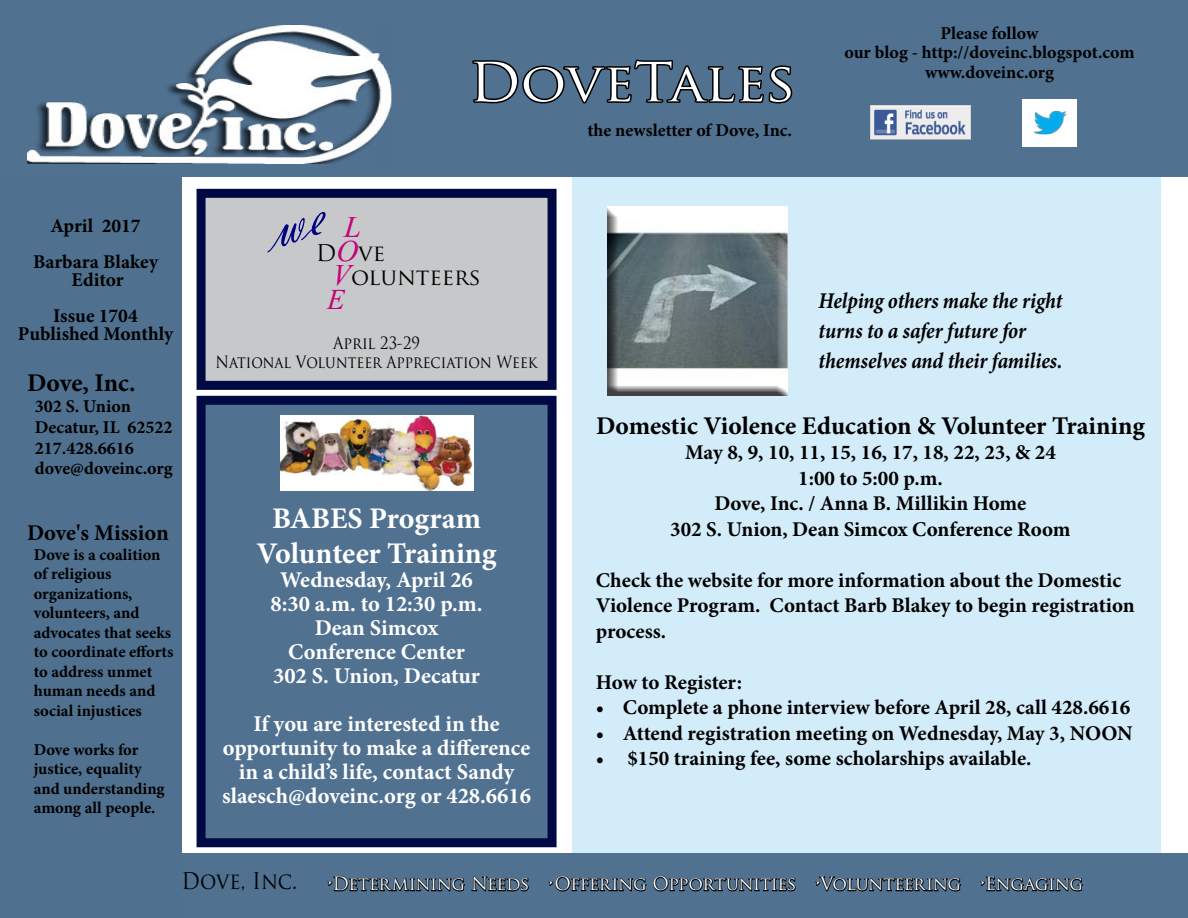
<style>
.page{position:relative;width:1188px;height:918px;background:#fff}
.page>*{position:absolute;margin:0;border:0;box-sizing:border-box;transform-origin:0 0}
.t1{font:52.5px "Trajan Pro";color:#fff;scale:1.08 1}
.t2{font:37.5px "Vijaya";color:#c5007c}
.t3{font:36px "Vijaya";color:#c5007c}
.t4{font:700 30px/34.5px "Minion Pro";letter-spacing:-.005em;color:#fff;text-align:center}
.t5{font:700 25.5px "Minion Pro";letter-spacing:-.005em;color:#000}
.t6{font:700 22.5px/24px "Minion Pro";color:#fff;text-align:center}
.t7{font:italic 700 22.5px/30px "Minion Pro";letter-spacing:-.005em;color:#000;scale:.9 1}
.t8{font:22.5px/24px "Trajan Pro";color:#000}
.t9{font:700 22.5px "Minion Pro";color:#000}
.t10{font:22.5px "Trajan Pro";color:#000;scale:.9 1}
.t11{font:700 21px/25.5px "Minion Pro";color:#000;text-align:center}
.t12{font:700 19.5px/36px "Minion Pro";color:#000;text-align:center}
.t13{font:700 18px/20.5px "Minion Pro";color:#000;text-align:center}
.t14{font:18px "Trajan Pro";letter-spacing:-.015em;color:#fff}
.t15{font:700 16.5px/19.5px "Minion Pro";color:#000}
.t16{font:16.5px/19.5px "Trajan Pro";color:#000;text-align:center;scale:.9 1}
.s1{font-family:"Vijaya";font-size:37.5px;color:#c5007c}
</style>
<div class="page">
<div style="left:197px;top:189px;width:360px;height:201px;background:#c7c8ca;border:9px solid #000943"></div>
<div style="left:572px;top:176px;width:589px;height:691px;background:#d3ecf9"></div>
<div style="left:0;top:0;width:181px;height:918px;background:#4f708e"></div>
<div style="left:0;top:0;width:1188px;height:176px;background:#507190"></div>
<svg style="left:472px;top:59px;width:321px;height:45px"></svg>
<img style="left:1023px;top:99px;width:54px;height:47px">
<img style="left:870px;top:106px;width:101px;height:34px">
<img style="left:27px;top:26px;width:365px;height:138px">
<div style="left:181px;top:854px;width:1007px;height:64px;background:#507190"></div>
<svg style="left:327px;top:847px;width:203px;height:45px"></svg>
<svg style="left:548px;top:875px;width:248px;height:17px"></svg>
<svg style="left:815px;top:876px;width:147px;height:16px"></svg>
<svg style="left:980px;top:876px;width:103px;height:16px"></svg>
<div style="left:201px;top:400px;width:351px;height:443px;background:#507190"></div>
<div style="left:197px;top:396px;width:360px;height:451px;border:9px solid #000943"></div>
<div style="left:597px;top:205px;width:196px;height:192px;background:#000;opacity:.75"></div>
<img style="left:280px;top:415px;width:193px;height:75px">
<h1 class="t1" style="left:469px;top:49px;width:305px">DoveTales</h1>
<p class="t13" style="left:588px;top:120px;width:206px">the newsletter of Dove, Inc.</p>
<p class="t13" style="left:844px;top:23px;width:292px;line-height:19.5px">Please follow<br>our blog - http://doveinc.blogspot.com www.doveinc.org</p>
<p class="t12" style="left:33px;top:207px;width:127px">April 2017<br>Barbara Blakey</p>
<p class="t12" style="left:53px;top:261px;width:86px">Editor<br>Issue 1704</p>
<p class="t12" style="left:18px;top:315px;width:157px">Published Monthly</p>
<p class="t5" style="left:27px;top:365px;width:110px">Dove, Inc.</p>
<p class="t13" style="left:35px;top:396px;width:139px;text-align:left">302 S. Union<br>Decatur, IL 62522<br>217.428.6616 dove@doveinc.org</p>
<p class="t9" style="left:27px;top:517px;width:143px">Dove's Mission</p>
<p class="t15" style="left:34px;top:545px;width:141px">Dove is a coalition of religious organizations, volunteers, and advocates that seeks to coordinate efforts to address unmet human needs and social injustices</p>
<p class="t15" style="left:34px;top:740px;width:132px">Dove works for justice, equality and understanding among all people.</p>
<h2 class="t2" style="left:344px;top:197px;width:18px">L</h2>
<p class="t8" style="left:333px;top:241px;width:150px;text-indent:-17px">D<span class="s1">O</span>ve<br><span class="s1">V</span>olunteers</p>
<h3 class="t3" style="left:327px;top:271px;width:19px">E</h3>
<p class="t16" style="left:216px;top:333px;width:359px">April 23-29<br>National Volunteer Appreciation Week</p>
<h3 class="t4" style="left:257px;top:501px;width:241px">BABES Program<br>Volunteer Training</h3>
<p class="t6" style="left:271px;top:567px;width:213px">Wednesday, April 26<br>8:30 a.m. to 12:30 p.m.<br>Dean Simcox<br>Conference Center<br>302 S. Union, Decatur</p>
<p class="t6" style="left:222px;top:711px;width:310px">If you are interested in the opportunity to make a difference in a child’s life, contact Sandy slaesch@doveinc.org or 428.6616</p>
<p class="t7" style="left:819px;top:285px;width:272px">Helping others make the right turns to a safer future for themselves and their families.</p>
<p class="t5" style="left:596px;top:407px;width:550px">Domestic Violence Education &amp; Volunteer Training</p>
<p class="t11" style="left:670px;top:439px;width:402px">May 8, 9, 10, 11, 15, 16, 17, 18, 22, 23, &amp; 24<br>1:00 to 5:00 p.m.<br>Dove, Inc. / Anna B. Millikin Home<br>302 S. Union, Dean Simcox Conference Room</p>
<p class="t11" style="left:596px;top:567px;width:541px;text-align:left">Check the website for more information about the Domestic<br>Violence Program. Contact Barb Blakey to begin registration process.</p>
<p class="t11" style="left:596px;top:669px;width:148px">How to Register:</p>
<p class="t11" style="left:596px;top:694px;width:536px">• Complete a phone interview before April 28, call 428.6616</p>
<p class="t11" style="left:596px;top:720px;width:539px">• Attend registration meeting on Wednesday, May 3, NOON</p>
<p class="t11" style="left:596px;top:745px;width:437px">• $150 training fee, some scholarships available.</p>
<p class="t10" style="left:181px;top:866px;width:130px">Dove, Inc.</p>
<p class="t14" style="left:326px;top:872px;width:758px">•Determining Needs •Offering Opportunities •Volunteering •Engaging</p>
</div>
